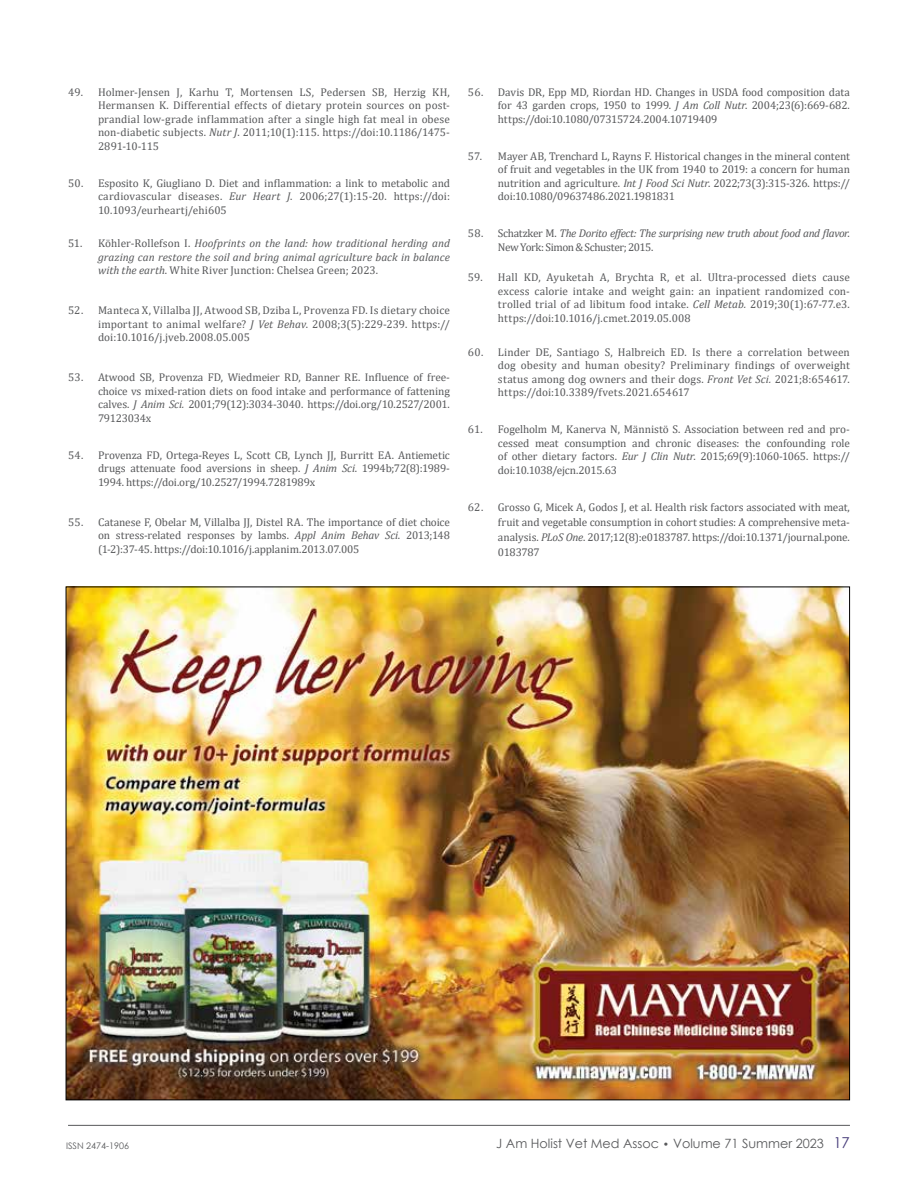
<style>
.page{position:relative;width:918px;height:1188px;background:#fff}
.page>*{position:absolute;margin:0;border:0;box-sizing:border-box;transform-origin:0 0}
.t1{font:15px "Century Gothic";color:#453a79}
.t2{font:12.75px "Century Gothic";color:#58595b}
.t3{font:11.25px/13.5px "Cambria";letter-spacing:-.005em;color:#58595b;text-align:justify}
.t4{font:italic 11.25px/13.5px "Cambria";letter-spacing:-.01em;color:#58595b;text-align:justify}
.t5{font:italic 11.25px/13.5px "Cambria";letter-spacing:-.03em;color:#58595b}
.t6{font:9px "Century Gothic";color:#58595b}
.s1{font-style:italic}
.s2{font-style:normal}
.s3{font-size:10.5px}
</style>
<div class="page">
<hr style="left:68px;top:1125px;width:782px;height:1px;background:#58595b">
<img style="left:68px;top:589px;width:780px;height:509px">
<p class="t3" style="left:98px;top:85px;width:353px;text-indent:-30px">49. Holmer-Jensen J, Karhu T, Mortensen LS, Pedersen SB, Herzig KH, Hermansen K. Differential effects of dietary protein sources on post&shy;prandial low-grade inflammation after a single high fat meal in obese non-diabetic subjects. <span class="s1">Nutr J</span>. 2011;10(1):115. https://doi:10.1186/1475- 2891-10-115</p>
<p class="t3" style="left:98px;top:176px;width:353px;text-indent:-30px">50. Esposito K, Giugliano D. Diet and inflammation: a link to metabolic and cardiovascular diseases. <span class="s1">Eur Heart J</span>. 2006;27(1):15-20. https://doi:<br>10.1093/eurheartj/ehi605</p>
<p class="t4" style="left:98px;top:236px;width:353px;text-indent:-30px"><span class="s2">51. Köhler-Rollefson I.</span> Hoofprints on the land: how traditional herding and grazing can restore the soil and bring animal agriculture back in balance with the earth<span class="s2">. White River Junction: Chelsea Green; 2023.</span></p>
<p class="t3" style="left:98px;top:304px;width:353px;text-indent:-30px">52. Manteca X, Villalba JJ, Atwood SB, Dziba L, Provenza FD. Is dietary choice important to animal welfare? <span class="s1">J Vet Behav</span>. 2008;3(5):229-239. https:// doi:10.1016/j.jveb.2008.05.005</p>
<p class="t3" style="left:98px;top:371px;width:353px;text-indent:-30px">53. Atwood SB, Provenza FD, Wiedmeier RD, Banner RE. Influence of free&shy;choice vs mixed-ration diets on food intake and performance of fattening calves. <span class="s1">J Anim Sci.</span> 2001;79(12):3034-3040. https://doi.org/10.2527/2001.<br>79123034x</p>
<p class="t3" style="left:98px;top:448px;width:353px;text-indent:-30px">54. Provenza FD, Ortega-Reyes L, Scott CB, Lynch JJ, Burritt EA. Antiemetic drugs attenuate food aversions in sheep. <span class="s1">J Anim Sci</span>. 1994b;72(8):1989- 1994. https://doi.org/10.2527/1994.7281989x</p>
<p class="t3" style="left:98px;top:515px;width:353px;text-indent:-30px">55. Catanese F, Obelar M, Villalba JJ, Distel RA. The importance of diet choice on stress-related responses by lambs. <span class="s1">Appl Anim Behav Sci</span>. 2013;148 (1-2):37-45. https://doi:10.1016/j.applanim.2013.07.005</p>
<p class="t3" style="left:498px;top:85px;width:353px;text-indent:-30px">56. Davis DR, Epp MD, Riordan HD. Changes in USDA food composition data for 43 garden crops, 1950 to 1999. <span class="s1">J Am Coll Nutr</span>. 2004;23(6):669-682. https://doi:10.1080/07315724.2004.10719409</p>
<p class="t3" style="left:498px;top:149px;width:353px;text-indent:-30px">57. Mayer AB, Trenchard L, Rayns F. Historical changes in the mineral content of fruit and vegetables in the UK from 1940 to 2019: a concern for human nutrition and agriculture. <span class="s1">Int J Food Sci Nutr</span>. 2022;73(3):315-326. https:// doi:10.1080/09637486.2021.1981831</p>
<p class="t5" style="left:498px;top:226px;width:353px;text-indent:-30px"><span class="s2">58. Schatzker M.</span> The Dorito effect: The surprising new truth about food and flavor<span class="s2">.<br>New York: Simon &amp; Schuster; 2015.</span></p>
<p class="t3" style="left:498px;top:271px;width:353px;text-indent:-30px">59. Hall KD, Ayuketah A, Brychta R, et al. Ultra-processed diets cause excess calorie intake and weight gain: an inpatient randomized con&shy;trolled trial of ad libitum food intake. <span class="s1">Cell Metab.</span> 2019;30(1):67-77.e3. https://doi:10.1016/j.cmet.2019.05.008</p>
<p class="t3" style="left:498px;top:345px;width:353px;text-indent:-30px">60. Linder DE, Santiago S, Halbreich ED. Is there a correlation between dog obesity and human obesity? Preliminary findings of overweight status among dog owners and their dogs. <span class="s1">Front Vet Sci.</span> 2021;8:654617. https://doi:10.3389/fvets.2021.654617</p>
<p class="t3" style="left:498px;top:423px;width:353px;text-indent:-30px">61. Fogelholm M, Kanerva N, Männistö S. Association between red and pro&shy;cessed meat consumption and chronic diseases: the confounding role of other dietary factors. <span class="s1">Eur J Clin Nutr</span>. 2015;69(9):1060-1065. https:// doi:10.1038/ejcn.2015.63</p>
<p class="t3" style="left:498px;top:499px;width:353px;line-height:15px;text-indent:-30px">62. Grosso G, Micek A, Godos J, et al. Health risk factors associated with meat, fruit and vegetable consumption in cohort studies: A comprehensive meta&shy;analysis. <span class="s1">PLoS One</span>. 2017;12(8):e0183787. https://doi:10.1371/journal.pone.<br>0183787</p>
<p class="t6" style="left:66px;top:1139px;width:65px">ISSN 2474-1906</p>
<p class="t2" style="left:496px;top:1134px;width:329px">J Am Holist Vet Med Assoc <span class="s3">•</span> Volume 71 Summer 2023</p>
<h1 class="t1" style="left:833px;top:1132px;width:18px">17</h1>
</div>
